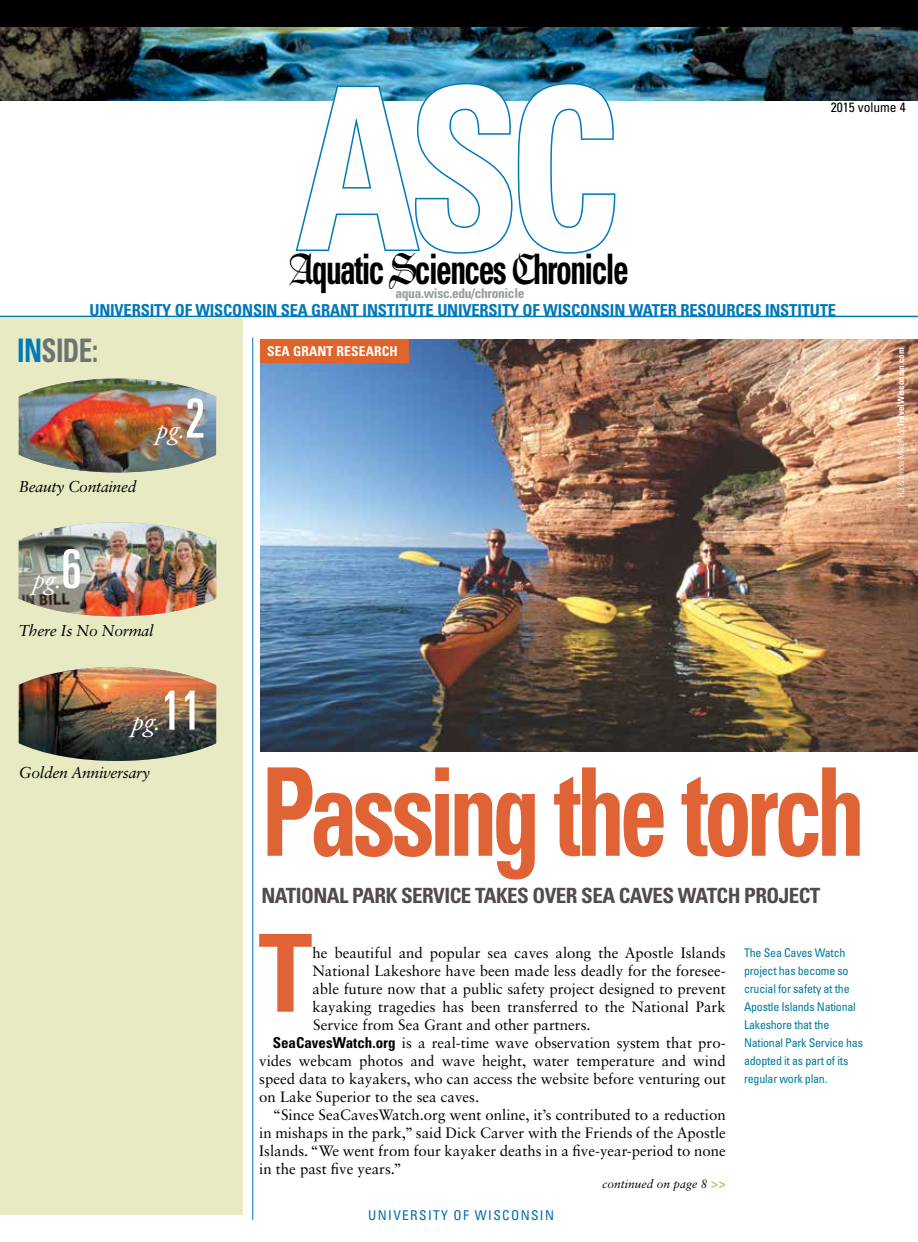
<style>
.page{position:relative;width:918px;height:1242px;background:#fff}
.page>*{position:absolute;margin:0;border:0;box-sizing:border-box;transform-origin:0 0}
.t1{font:700 condensed 225px "Univers LT Std";color:#fff;scale:.9 1}
.t2{font:700 condensed 122.4px "Univers LT Std";letter-spacing:-.055em;color:#df6334;scale:.79 1}
.t3{font:700 condensed 107.7px "Univers LT Std";color:#df6334}
.t4{font:700 condensed 42px "Univers";letter-spacing:-.05em;color:#000;scale:.75 1}
.t5{font:700 condensed 32.4px "Univers LT Std";letter-spacing:-.02em;color:#6d7373;scale:.83 1}
.t6{font:italic 27px "Adobe Garamond";color:#fff}
.t7{font:700 condensed 21px "Univers LT Std";letter-spacing:-.025em;color:#514c4b}
.t8{font:700 condensed 16.5px "Univers LT Std";letter-spacing:-.01em;color:#0079b9}
.t9{font:italic 15.75px "Sabon LT Std";letter-spacing:-.02em;color:#000}
.t10{font:15px "Sabon LT Std";color:#000}
.t11{font:700 condensed 13.5px "Univers LT Std";letter-spacing:-.025em;color:#959c9d}
.t12{font:condensed 13.5px "Univers LT Std";letter-spacing:.1em;color:#006dad}
.t13{font:700 condensed 13.5px "Univers LT Std";letter-spacing:.01em;color:#fff}
.t14{font:condensed 13.5px "Univers LT Std";color:#000}
.t15{font:condensed 12px/18px "Univers LT Std";letter-spacing:-.02em;color:#00799f}
.t16{font:italic 12px "Sabon LT Std";color:#000}
.t17{font:700 condensed 9px "Univers LT Std";color:#fff}
.s1{font-family:"Goudy Text MT Std";font-weight:400;font-stretch:normal}
.s2{color:#0079b9}
.s3{font-family:"Univers LT Std";font-style:normal;font-stretch:ultra-condensed;font-size:54px}
.s4{font-weight:300}
.s5{font-family:"Univers LT Std";font-weight:700;font-stretch:condensed}
.s6{font-size:14.85px;color:#abb71b}
</style>
<div class="page">
<img style="left:0;top:27px;width:918px;height:73px">
<div style="left:0;top:0;width:918px;height:27px;background:#000"></div>
<svg style="left:294px;top:81px;width:323px;height:173px"></svg>
<hr style="left:252px;top:338px;width:1px;height:882px;background:#0079b9">
<img style="left:260px;top:339px;width:658px;height:413px">
<div style="left:0;top:319px;width:243px;height:896px;background:#e7eac3"></div>
<img style="left:19px;top:379px;width:197px;height:94px">
<img style="left:19px;top:522px;width:197px;height:94px">
<img style="left:19px;top:667px;width:197px;height:94px">
<div style="left:260px;top:339px;width:149px;height:24px;background:#df632a"></div>
<hr style="left:0;top:316px;width:918px;height:1px;background:#0079b9">
<h1 class="t1" style="left:296px;top:31px;width:362px">ASC</h1>
<p class="t14" style="left:831px;top:99px;width:76px">2015 volume 4</p>
<h3 class="t4" style="left:287px;top:244px;width:457px"><span class="s1">A</span>quatic <span class="s1">S</span>ciences <span class="s1">C</span>hronicle</h3>
<p class="t11" style="left:395px;top:285px;width:131px">AQUA.WISC.EDU/CHRONICLE</p>
<p class="t8" style="left:89px;top:300px;width:748px">UNIVERSITY OF WISCONSIN SEA GRANT INSTITUTE UNIVERSITY OF WISCONSIN WATER RESOURCES INSTITUTE</p>
<h3 class="t5" style="left:17px;top:331px;width:99px"><span class="s2">IN</span>SIDE:</h3>
<p class="t9" style="left:19px;top:477px;width:119px">Beauty Contained</p>
<h3 class="t6" style="left:156px;top:415px;width:51px">pg.<span class="s3">2</span></h3>
<h3 class="t6" style="left:32px;top:565px;width:51px">pg.<span class="s3">6</span></h3>
<p class="t9" style="left:19px;top:621px;width:136px">There Is No Normal</p>
<h3 class="t6" style="left:132px;top:707px;width:71px">pg.<span class="s3">11</span></h3>
<p class="t9" style="left:19px;top:763px;width:133px">Golden Anniversary</p>
<p class="t13" style="left:267px;top:343px;width:132px">SEA GRANT RESEARCH</p>
<p class="t17" style="left:896px;top:497px;width:150px;rotate:-90deg"><span class="s4">RJ &amp; Linda Miller for</span> TRAVELWISCONSIN.COM</p>
<h2 class="t2" style="left:261px;top:737px;width:766px">PASSING THE TORCH</h2>
<h3 class="t7" style="left:261px;top:882px;width:549px">NATIONAL PARK SERVICE TAKES OVER SEA CAVES WATCH PROJECT</h3>
<h3 class="t3" style="left:259px;top:907px;width:55px">T</h3>
<p class="t10" style="left:312px;top:944px;width:415px">he beautiful and popular sea caves along the Apostle Islands</p>
<p class="t10" style="left:312px;top:962px;width:415px">National Lakeshore have been made less deadly for the foresee-</p>
<p class="t10" style="left:312px;top:980px;width:415px">able future now that a public safety project designed to prevent</p>
<p class="t10" style="left:312px;top:998px;width:415px">kayaking tragedies has been transferred to the National Park</p>
<p class="t10" style="left:313px;top:1016px;width:279px">Service from Sea Grant and other partners.</p>
<p class="t10" style="left:273px;top:1034px;width:455px"><span class="s5">SEACAVESWATCH.ORG</span> is a real-time wave observation system that pro-</p>
<p class="t10" style="left:259px;top:1052px;width:468px">vides webcam photos and wave height, water temperature and wind</p>
<p class="t10" style="left:259px;top:1070px;width:468px">speed data to kayakers, who can access the website before venturing out</p>
<p class="t10" style="left:259px;top:1088px;width:222px">on Lake Superior to the sea caves.</p>
<p class="t10" style="left:273px;top:1106px;width:455px">“Since SeaCavesWatch.org went online, it’s contributed to a reduction</p>
<p class="t10" style="left:259px;top:1124px;width:468px">in mishaps in the park,” said Dick Carver with the Friends of the Apostle</p>
<p class="t10" style="left:259px;top:1142px;width:468px">Islands. “We went from four kayaker deaths in a five-year-period to none</p>
<p class="t10" style="left:259px;top:1160px;width:144px">in the past five years.”</p>
<p class="t16" style="left:602px;top:1177px;width:125px">continued on page 8 <span class="s6">&gt;&gt;</span></p>
<p class="t12" style="left:368px;top:1206px;width:187px">University of Wisconsin</p>
<p class="t15" style="left:744px;top:943px;width:120px">The Sea Caves Watch project has become so crucial for safety at the<br>Apostle Islands National<br>Lakeshore that the<br>National Park Service has adopted it as part of its regular work plan.</p>
</div>
